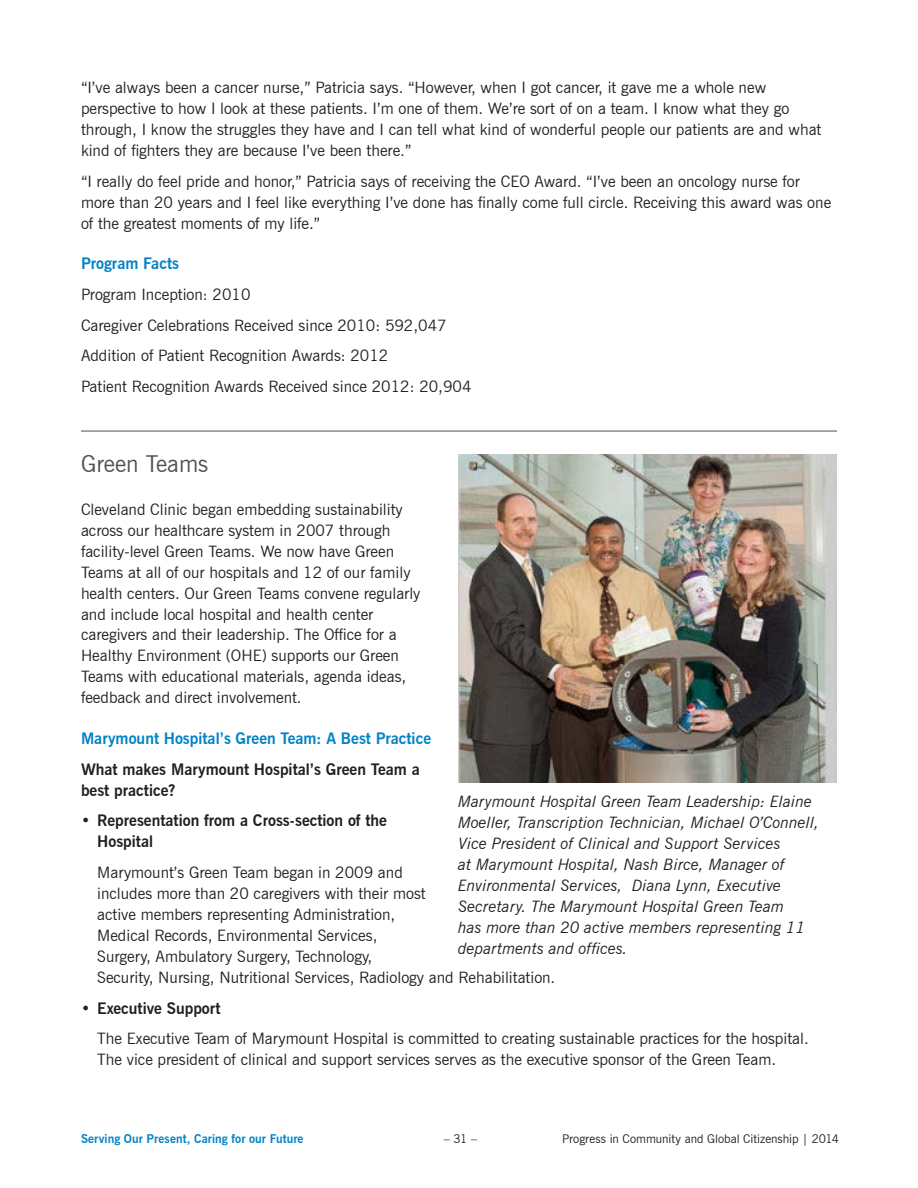
<style>
.page{position:relative;width:918px;height:1188px;background:#fff}
.page>*{position:absolute;margin:0;border:0;box-sizing:border-box;transform-origin:0 0}
.t1{font:23.25px "News Gothic BT";color:#535249}
.t2{font:15.75px/21px "News Gothic BT";color:#231f20}
.t3{font:italic 15.75px/21px "News Gothic BT";color:#231f20}
.t4{font:700 15.75px/21px "News Gothic BT";color:#231f20}
.t5{font:700 15.75px "News Gothic BT";color:#0082c8}
.t6{font:12px "News Gothic BT";color:#231f20}
.t7{font:700 12px "News Gothic BT";letter-spacing:.005em;color:#0082c8}
</style>
<div class="page">
<hr style="left:81px;top:431px;width:756px;height:1px;background:#535249">
<img style="left:458px;top:454px;width:378px;height:328px">
<p class="t2" style="left:81px;top:77px;width:742px">“I’ve always been a cancer nurse,” Patricia says. “However, when I got cancer, it gave me a whole new perspective to how I look at these patients. I’m one of them. We’re sort of on a team. I know what they go through, I know the struggles they have and I can tell what kind of wonderful people our patients are and what kind of fighters they are because I’ve been there.”</p>
<p class="t2" style="left:81px;top:170px;width:752px">“I really do feel pride and honor,” Patricia says of receiving the CEO Award. “I’ve been an oncology nurse for more than 20 years and I feel like everything I’ve done has finally come full circle. Receiving this award was one of the greatest moments of my life.”</p>
<p class="t5" style="left:81px;top:254px;width:100px">Program Facts</p>
<p class="t2" style="left:81px;top:279px;width:392px;line-height:30.8px">Program Inception: 2010<br>Caregiver Celebrations Received since 2010: 592,047<br>Addition of Patient Recognition Awards: 2012<br>Patient Recognition Awards Received since 2012: 20,904</p>
<h1 class="t1" style="left:81px;top:450px;width:129px">Green Teams</h1>
<p class="t2" style="left:81px;top:498px;width:341px">Cleveland Clinic began embedding sustainability across our healthcare system in 2007 through facility-level Green Teams. We now have Green Teams at all of our hospitals and 12 of our family health centers. Our Green Teams convene regularly and include local hospital and health center caregivers and their leadership. The Office for a Healthy Environment (OHE) supports our Green Teams with educational materials, agenda ideas, feedback and direct involvement.</p>
<p class="t5" style="left:81px;top:729px;width:352px">Marymount Hospital’s Green Team: A Best Practice</p>
<p class="t4" style="left:81px;top:758px;width:340px">What makes Marymount Hospital’s Green Team a best practice?</p>
<p class="t4" style="left:97px;top:810px;width:291px;text-indent:-16px">• Representation from a Cross-section of the<br>Hospital</p>
<p class="t2" style="left:97px;top:862px;width:460px">Marymount’s Green Team began in 2009 and<br>includes more than 20 caregivers with their most<br>active members representing Administration,<br>Medical Records, Environmental Services,<br>Surgery, Ambulatory Surgery, Technology,<br>Security, Nursing, Nutritional Services, Radiology and Rehabilitation.</p>
<p class="t4" style="left:81px;top:998px;width:141px">• Executive Support</p>
<p class="t2" style="left:97px;top:1028px;width:713px">The Executive Team of Marymount Hospital is committed to creating sustainable practices for the hospital.<br>The vice president of clinical and support services serves as the executive sponsor of the Green Team.</p>
<p class="t3" style="left:458px;top:790px;width:362px">Marymount Hospital Green Team Leadership: Elaine Moeller, Transcription Technician, Michael O’Connell, Vice President of Clinical and Support Services<br>at Marymount Hospital, Nash Birce, Manager of Environmental Services, Diana Lynn, Executive Secretary. The Marymount Hospital Green Team<br>has more than 20 active members representing 11 departments and offices.</p>
<p class="t7" style="left:81px;top:1132px;width:224px">Serving Our Present, Caring for our Future</p>
<p class="t6" style="left:444px;top:1132px;width:35px">– 31 –</p>
<p class="t6" style="left:562px;top:1132px;width:279px">Progress in Community and Global Citizenship | 2014</p>
</div>
